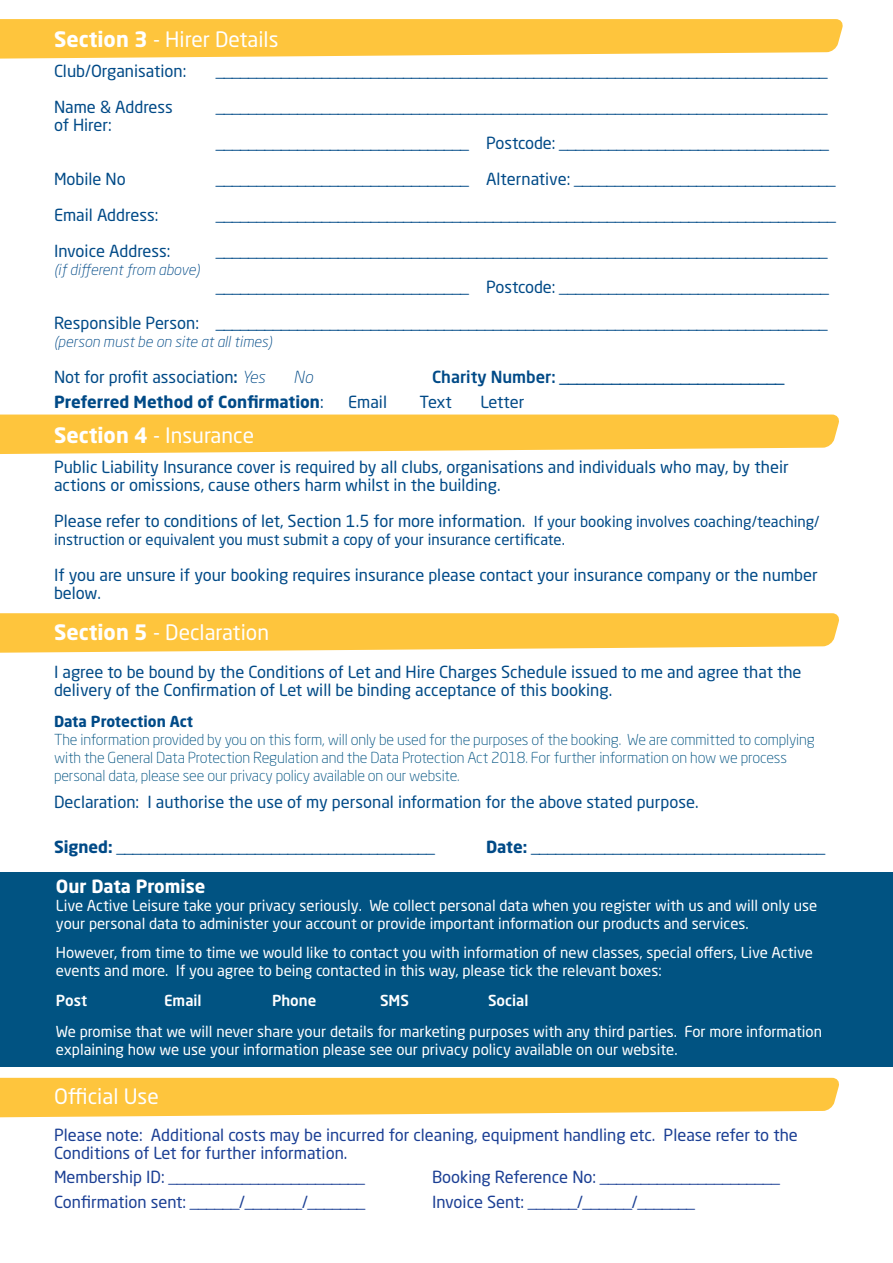
<style>
.page{position:relative;width:893px;height:1263px;background:#fff}
.page>*{position:absolute;margin:0;border:0;box-sizing:border-box;transform-origin:0 0}
.t1{font:21px "Neo Sans Std";color:#fff}
.t2{font:700 18px "Neo Sans Std";color:#fff}
.t3{font:16.5px/18px "Neo Sans Std";color:#004a87}
.t4{font:16.5px/18px "Neo Sans Std";color:#1b3f94}
.t5{font:500 16.5px "Neo Sans Std";color:#004a87}
.t6{font:700 16.5px "Neo Sans Std";color:#004a87}
.t7{font:italic 300 16.5px "Neo Sans Std";color:#004a87}
.t8{font:15px/18px "Neo Sans Std";color:#fff}
.t9{font:300 15px/18px "Neo Sans Std";letter-spacing:-.01em;color:#015382}
.t10{font:15px "Neo Sans Std";color:#004a87}
.t11{font:italic 300 15px "Neo Sans Std";color:#004a87}
.t12{font:500 15px "Neo Sans Std";color:#fff}
.t13{font:700 15px "Neo Sans Std";color:#004a87}
.s1{font-weight:700}
.s2{font-weight:500}
.s3{font-weight:300;font-style:italic}
.s4{font-weight:400}
.s5{font-size:15px}
</style>
<div class="page">
<div style="left:0;top:872px;width:893px;height:195px;background:#015382"></div>
<svg style="left:0;top:1078px;width:839px;height:40px;background:#feca50"></svg>
<svg style="left:0;top:613px;width:839px;height:40px;background:#feca4f"></svg>
<svg style="left:0;top:414px;width:839px;height:40px;background:#feca4f"></svg>
<svg style="left:0;top:19px;width:843px;height:40px;background:#feca4f"></svg>
<p class="t1" style="left:54px;top:26px;width:226px"><span class="s1">Section 3</span> - Hirer Details</p>
<p class="t3" style="left:54px;top:61px;width:134px">Club/Organisation:</p>
<p class="t3" style="left:216px;top:61px;width:613px">___________________________________________________________________________</p>
<p class="t3" style="left:54px;top:97px;width:120px">Name &amp; Address</p>
<p class="t3" style="left:216px;top:97px;width:613px">___________________________________________________________________________</p>
<p class="t3" style="left:54px;top:115px;width:59px">of Hirer:</p>
<p class="t3" style="left:216px;top:133px;width:614px">_______________________________ Postcode: _________________________________</p>
<p class="t3" style="left:54px;top:169px;width:73px">Mobile No</p>
<p class="t3" style="left:216px;top:169px;width:621px">_______________________________ Alternative: ________________________________</p>
<p class="t3" style="left:54px;top:205px;width:106px">Email Address:</p>
<p class="t3" style="left:216px;top:205px;width:621px">____________________________________________________________________________</p>
<p class="t3" style="left:54px;top:241px;width:118px">Invoice Address:</p>
<p class="t3" style="left:216px;top:241px;width:613px">___________________________________________________________________________</p>
<p class="t11" style="left:54px;top:260px;width:147px">(if different from above)</p>
<p class="t3" style="left:216px;top:277px;width:614px">_______________________________ Postcode: _________________________________</p>
<p class="t3" style="left:54px;top:313px;width:775px">Responsible Person: ___________________________________________________________________________</p>
<p class="t11" style="left:54px;top:332px;width:220px">(person must be on site at all times)</p>
<p class="t3" style="left:54px;top:367px;width:213px">Not for profit association<span class="s2">:</span> <span class="s3">Yes</span></p>
<p class="t7" style="left:294px;top:367px;width:21px">No</p>
<p class="t5" style="left:432px;top:366px;width:354px">Charity Number: __________________________</p>
<p class="t6" style="left:54px;top:391px;width:271px">Preferred Method of Confirmation<span class="s4">:</span></p>
<p class="t3" style="left:348px;top:393px;width:40px">Email</p>
<p class="t3" style="left:420px;top:393px;width:34px">Text</p>
<p class="t3" style="left:480px;top:393px;width:45px">Letter</p>
<p class="t1" style="left:54px;top:422px;width:202px"><span class="s1">Section 4</span> - Insurance</p>
<p class="t3" style="left:54px;top:458px;width:736px">Public Liability Insurance cover is required by all clubs, organisations and individuals who may, by their</p>
<p class="t3" style="left:54px;top:476px;width:448px">actions or omissions, cause others harm whilst in the building.</p>
<p class="t3" style="left:54px;top:512px;width:767px">Please refer to conditions of let, Section 1.5 for more information. <span class="s5">If your booking involves coaching/teaching/</span></p>
<p class="t10" style="left:54px;top:530px;width:512px">instruction or equivalent you must submit a copy of your insurance certificate.</p>
<p class="t3" style="left:54px;top:566px;width:765px">If you are unsure if your booking requires insurance please contact your insurance company or the number below.</p>
<p class="t1" style="left:54px;top:620px;width:217px"><span class="s1">Section 5</span> - Declaration</p>
<p class="t3" style="left:54px;top:662px;width:749px">I agree to be bound by the Conditions of Let and Hire Charges Schedule issued to me and agree that the delivery of the Confirmation of Let will be binding acceptance of this booking.</p>
<p class="t13" style="left:54px;top:712px;width:141px">Data Protection Act</p>
<p class="t9" style="left:54px;top:731px;width:762px">The information provided by you on this form, will only be used for the purposes of the booking. We are committed to complying with the General Data Protection Regulation and the Data Protection Act 2018. For further information on how we process personal data, please see our privacy policy available on our website.</p>
<p class="t3" style="left:54px;top:793px;width:646px">Declaration: I authorise the use of my personal information for the above stated purpose.</p>
<p class="t3" style="left:54px;top:838px;width:382px"><span class="s1">Signed:</span> _______________________________________</p>
<p class="t3" style="left:486px;top:838px;width:340px"><span class="s1">Date:</span> ____________________________________</p>
<p class="t2" style="left:56px;top:875px;width:151px">Our Data Promise</p>
<p class="t8" style="left:56px;top:897px;width:763px">Live Active Leisure take your privacy seriously. We collect personal data when you register with us and will only use your personal data to administer your account or provide important information our products and services.</p>
<p class="t8" style="left:56px;top:943px;width:758px">However, from time to time we would like to contact you with information of new classes, special offers, Live Active events and more. If you agree to being contacted in this way, please tick the relevant boxes:</p>
<p class="t12" style="left:56px;top:991px;width:33px">Post</p>
<p class="t12" style="left:164px;top:991px;width:39px">Email</p>
<p class="t12" style="left:272px;top:991px;width:46px">Phone</p>
<p class="t12" style="left:380px;top:991px;width:30px">SMS</p>
<p class="t12" style="left:488px;top:991px;width:42px">Social</p>
<p class="t8" style="left:56px;top:1022px;width:767px">We promise that we will never share your details for marketing purposes with any third parties. For more information explaining how we use your information please see our privacy policy available on our website.</p>
<p class="t1" style="left:54px;top:1083px;width:106px">Official Use</p>
<p class="t4" style="left:54px;top:1125px;width:745px">Please note: Additional costs may be incurred for cleaning, equipment handling etc. Please refer to the<br>Conditions of Let for further information.</p>
<p class="t4" style="left:54px;top:1167px;width:312px">Membership ID: ________________________</p>
<p class="t4" style="left:432px;top:1167px;width:349px">Booking Reference No: ______________________</p>
<p class="t4" style="left:54px;top:1193px;width:313px">Confirmation sent: ______/_______/_______</p>
<p class="t4" style="left:432px;top:1193px;width:264px">Invoice Sent: ______/______/_______</p>
</div>
